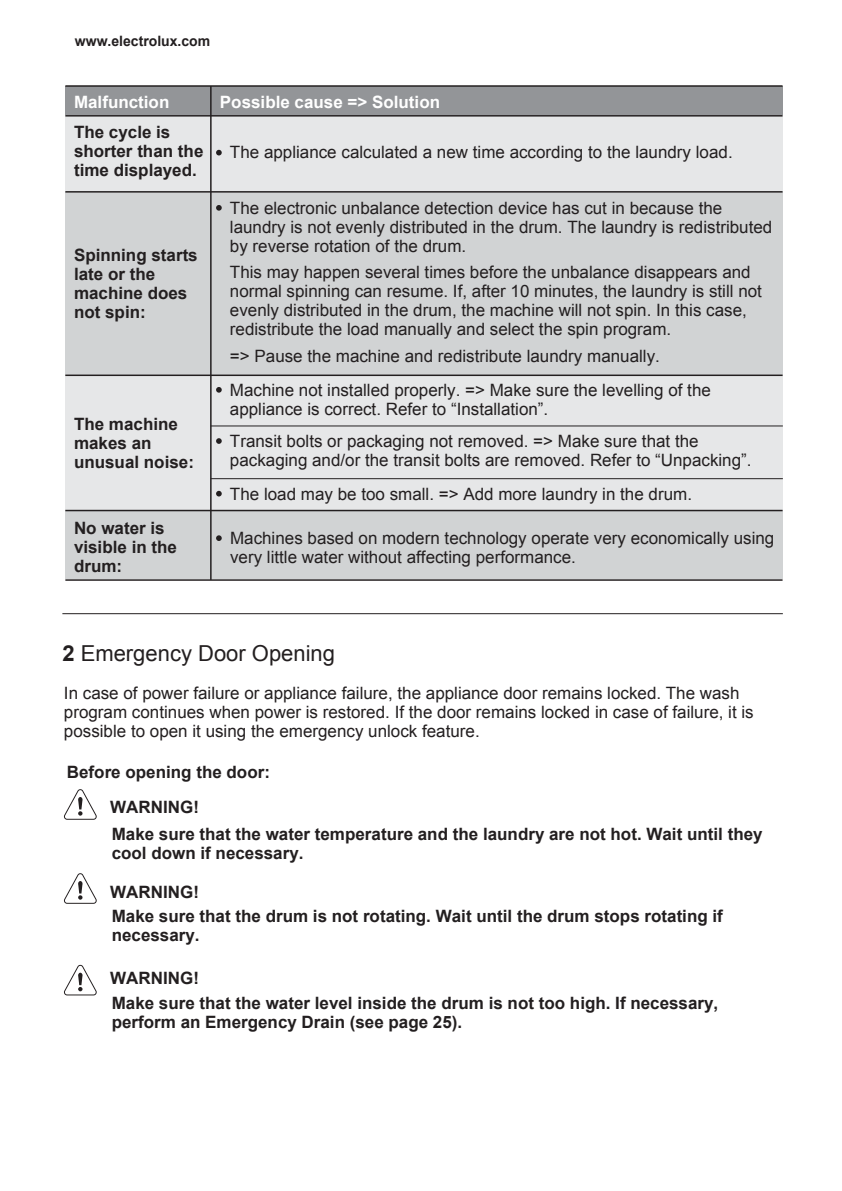
<style>
.page{position:relative;width:842px;height:1191px;background:#fff}
.page>*{position:absolute;margin:0;border:0;box-sizing:border-box;transform-origin:0 0}
.t1{font:22px "Arial";color:#231f20}
.t2{font:17px/19px "Arial";color:#231f20}
.t3{font:700 17px/19px "Arial";color:#231f20}
.t4{font:700 17px "Arial";color:#fff}
.t5{font:700 14.2px "Arial";color:#231f20}
.s1{font-weight:700}
</style>
<div class="page">
<div style="left:65px;top:86px;width:717px;height:30px;background:#939598"></div>
<div style="left:65px;top:116px;width:717px;height:76px;background:#e6e7e8"></div>
<div style="left:65px;top:376px;width:717px;height:134px;background:#e6e7e8"></div>
<div style="left:65px;top:192px;width:717px;height:183px;background:#d1d3d4"></div>
<div style="left:65px;top:510px;width:717px;height:69px;background:#d1d3d4"></div>
<hr style="left:65px;top:115px;width:717px;height:2px;background:#231f20">
<hr style="left:65px;top:374px;width:717px;height:2px;background:#231f20">
<hr style="left:65px;top:191px;width:717px;height:2px;background:#231f20">
<hr style="left:65px;top:510px;width:717px;height:1px;background:#231f20">
<hr style="left:65px;top:579px;width:717px;height:2px;background:#231f20">
<hr style="left:65px;top:85px;width:717px;height:2px;background:#231f20">
<hr style="left:210px;top:86px;width:2px;height:494px;background:#231f20">
<svg style="left:216px;top:150px;width:6px;height:5px"></svg>
<svg style="left:216px;top:205px;width:6px;height:6px"></svg>
<svg style="left:216px;top:387px;width:6px;height:6px"></svg>
<svg style="left:216px;top:438px;width:6px;height:6px"></svg>
<svg style="left:216px;top:491px;width:6px;height:5px"></svg>
<svg style="left:216px;top:535px;width:6px;height:6px"></svg>
<hr style="left:211px;top:425px;width:572px;height:1px;background:#231f20">
<hr style="left:211px;top:478px;width:572px;height:1px;background:#231f20">
<hr style="left:62px;top:613px;width:721px;height:1px;background:#231f20">
<svg style="left:64px;top:789px;width:33px;height:30px"></svg>
<svg style="left:64px;top:873px;width:33px;height:30px"></svg>
<svg style="left:64px;top:965px;width:33px;height:30px"></svg>
<p class="t5" style="left:75px;top:32px;width:137px">www.electrolux.com</p>
<p class="t4" style="left:74px;top:91px;width:97px">Malfunction</p>
<p class="t4" style="left:220px;top:91px;width:222px">Possible cause =&gt; Solution</p>
<p class="t3" style="left:74px;top:123px;width:131px">The cycle is shorter than the time displayed.</p>
<p class="t3" style="left:74px;top:246px;width:125px">Spinning starts late or the machine does not spin:</p>
<p class="t3" style="left:74px;top:415px;width:121px">The machine makes an unusual noise:</p>
<p class="t3" style="left:74px;top:519px;width:104px">No water is visible in the drum:</p>
<p class="t2" style="left:230px;top:142px;width:504px">The appliance calculated a new time according to the laundry load.</p>
<p class="t2" style="left:230px;top:199px;width:544px">The electronic unbalance detection device has cut in because the laundry is not evenly distributed in the drum. The laundry is redistributed by reverse rotation of the drum.</p>
<p class="t2" style="left:230px;top:263px;width:533px">This may happen several times before the unbalance disappears and normal spinning can resume. If, after 10 minutes, the laundry is still not evenly distributed in the drum, the machine will not spin. In this case, redistribute the load manually and select the spin program.</p>
<p class="t2" style="left:230px;top:339px;width:482px;line-height:33.8px">=&gt; Pause the machine and redistribute laundry manually.<br>Machine not installed properly. =&gt; Make sure the levelling of the</p>
<p class="t2" style="left:230px;top:393px;width:470px;line-height:32.2px">appliance is correct. Refer to “Installation”.<br>Transit bolts or packaging not removed. =&gt; Make sure that the</p>
<p class="t2" style="left:230px;top:443px;width:523px;line-height:33.6px">packaging and/or the transit bolts are removed. Refer to “Unpacking”.<br>The load may be too small. =&gt; Add more laundry in the drum.</p>
<p class="t2" style="left:230px;top:528px;width:546px">Machines based on modern technology operate very economically using very little water without affecting performance.</p>
<p class="t1" style="left:62px;top:638px;width:274px"><span class="s1">2</span> Emergency Door Opening</p>
<p class="t2" style="left:64px;top:684px;width:691px">In case of power failure or appliance failure, the appliance door remains locked. The wash program continues when power is restored. If the door remains locked in case of failure, it is possible to open it using the emergency unlock feature.</p>
<p class="t3" style="left:67px;top:763px;width:205px">Before opening the door:</p>
<p class="t3" style="left:110px;top:798px;width:90px">WARNING!</p>
<p class="t3" style="left:112px;top:825px;width:652px">Make sure that the water temperature and the laundry are not hot. Wait until they cool down if necessary.</p>
<p class="t3" style="left:110px;top:882px;width:90px">WARNING!</p>
<p class="t3" style="left:112px;top:907px;width:613px">Make sure that the drum is not rotating. Wait until the drum stops rotating if necessary.</p>
<p class="t3" style="left:110px;top:969px;width:90px">WARNING!</p>
<p class="t3" style="left:112px;top:994px;width:608px">Make sure that the water level inside the drum is not too high. If necessary, perform an Emergency Drain (see page 25).</p>
</div>
